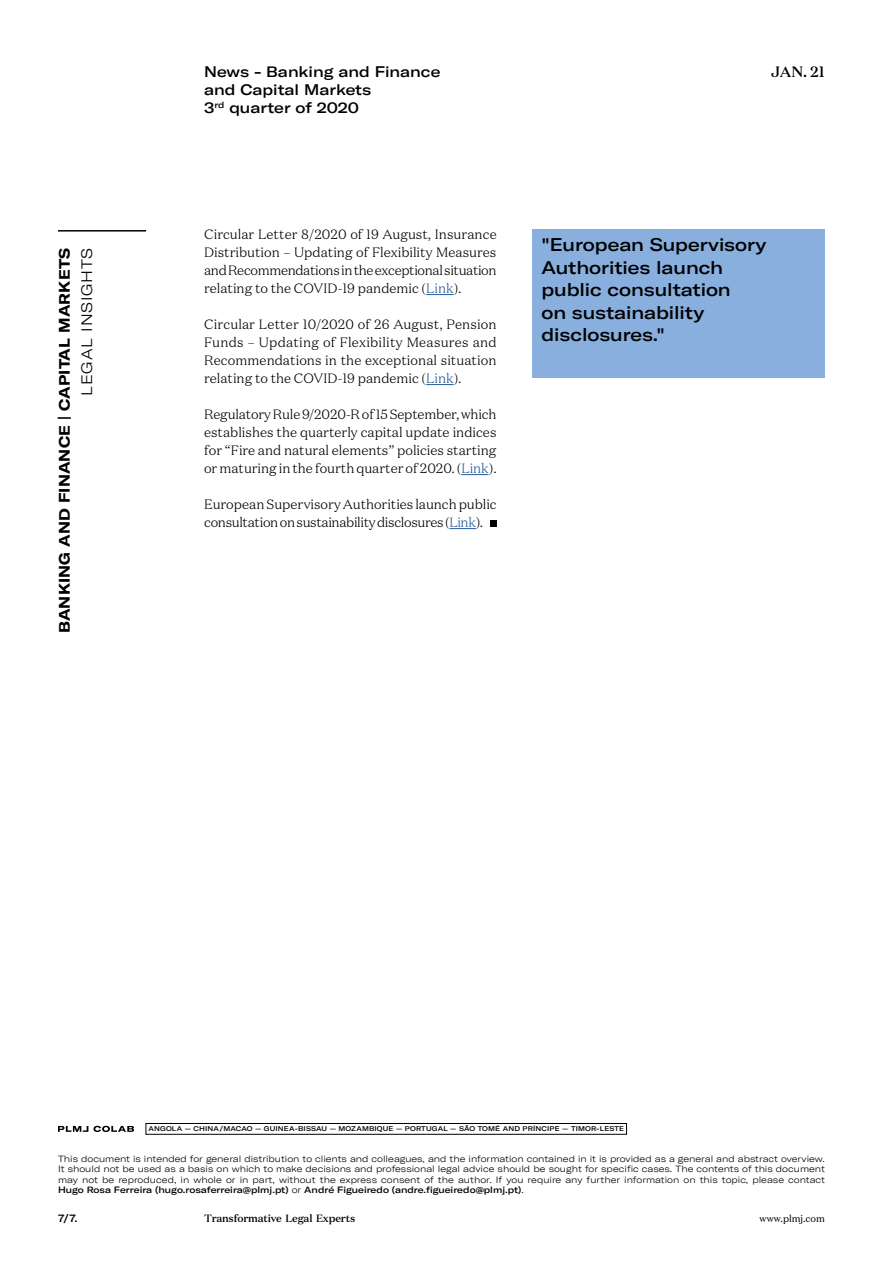
<style>
.page{position:relative;width:893px;height:1263px;background:#fff}
.page>*{position:absolute;margin:0;border:0;box-sizing:border-box;transform-origin:0 0}
.t1{font:500 expanded 18px/22.5px "GT America";letter-spacing:-.005em;color:#000}
.t2{font:500 expanded 15px/18px "GT America";color:#000}
.t3{font:700 expanded 15px "GT America";letter-spacing:.01em;color:#000}
.t4{font:300 expanded 15px "GT America";letter-spacing:.05em;color:#000}
.t5{font:500 15px "Domaine Text";color:#000}
.t6{font:300 13.5px/18px "Domaine Text";letter-spacing:-.005em;color:#000;text-align:justify}
.t7{font:500 10.5px "Domaine Text";letter-spacing:-.02em;color:#000}
.t8{font:500 expanded 10.5px "GT America";color:#000}
.t9{font:9.75px "Domaine Text";color:#000}
.t10{font:300 expanded 9px/10.5px "GT America";color:#000;text-align:justify}
.t11{font:500 expanded 6.75px "GT America";letter-spacing:.025em;color:#000}
.s1{color:#275b9b}
.s2{font-weight:500}
</style>
<div class="page">
<hr style="left:58px;top:230px;width:88px;height:2px;background:#000">
<svg style="left:58px;top:1126px;width:76px;height:6px"></svg>
<div style="left:146px;top:1123px;width:481px;height:12px;border:1px solid #000"></div>
<svg style="left:426px;top:294px;width:28px;height:1px"></svg>
<svg style="left:426px;top:384px;width:28px;height:1px"></svg>
<svg style="left:461px;top:474px;width:28px;height:1px"></svg>
<svg style="left:450px;top:528px;width:26px;height:1px"></svg>
<div style="left:490px;top:520px;width:6px;height:7px;background:#000"></div>
<div style="left:532px;top:229px;width:293px;height:148px;background:#89afde"></div>
<p class="t3" style="left:55px;top:633px;width:387px;rotate:-90deg">BANKING AND FINANCE | CAPITAL MARKETS</p>
<p class="t4" style="left:78px;top:396px;width:149px;rotate:-90deg">LEGAL INSIGHTS</p>
<p class="t2" style="left:204px;top:63px;width:238px">News - Banking and Finance</p>
<p class="t5" style="left:771px;top:62px;width:55px">JAN. 21</p>
<p class="t2" style="left:204px;top:81px;width:169px">and Capital Markets<br>3<sup>rd</sup> quarter of 2020</p>
<p class="t6" style="left:204px;top:225px;width:294px">Circular Letter 8/2020 of 19 August, Insurance Distribution – Updating of Flexibility Measures and Recommendations in the exceptional situation relating to the COVID-19 pandemic (<span class="s1">Link</span>).</p>
<p class="t6" style="left:204px;top:315px;width:294px">Circular Letter 10/2020 of 26 August, Pension Funds – Updating of Flexibility Measures and Recommendations in the exceptional situation relating to the COVID-19 pandemic (<span class="s1">Link</span>).</p>
<p class="t6" style="left:204px;top:405px;width:294px">Regulatory Rule 9/2020-R of 15 September, which establishes the quarterly capital update indices for “Fire and natural elements” policies starting or maturing in the fourth quarter of 2020. (<span class="s1">Link</span>).</p>
<p class="t6" style="left:204px;top:495px;width:294px">European Supervisory Authorities launch public consultation on sustainability disclosures (<span class="s1">Link</span>).</p>
<h1 class="t1" style="left:541px;top:234px;width:226px">"European Supervisory<br>Authorities launch public consultation<br>on sustainability disclosures."</h1>
<p class="t11" style="left:148px;top:1125px;width:477px">ANGOLA — CHINA/MACAO — GUINEA-BISSAU — MOZAMBIQUE — PORTUGAL — SÃO TOMÉ AND PRÍNCIPE — TIMOR-LESTE</p>
<p class="t10" style="left:58px;top:1153px;width:768px">This document is intended for general distribution to clients and colleagues, and the information contained in it is provided as a general and abstract overview.<br>It should not be used as a basis on which to make decisions and professional legal advice should be sought for specific cases. The contents of this document may not be reproduced, in whole or in part, without the express consent of the author. If you require any further information on this topic, please contact <span class="s2">Hugo Rosa Ferreira (hugo.rosaferreira@plmj.pt)</span> or <span class="s2">André Figueiredo (andre.figueiredo@plmj.pt)</span>.</p>
<p class="t8" style="left:58px;top:1211px;width:21px">7/7.</p>
<p class="t9" style="left:760px;top:1212px;width:67px">www.plmj.com</p>
<p class="t7" style="left:204px;top:1211px;width:153px">Transformative Legal Experts</p>
</div>
